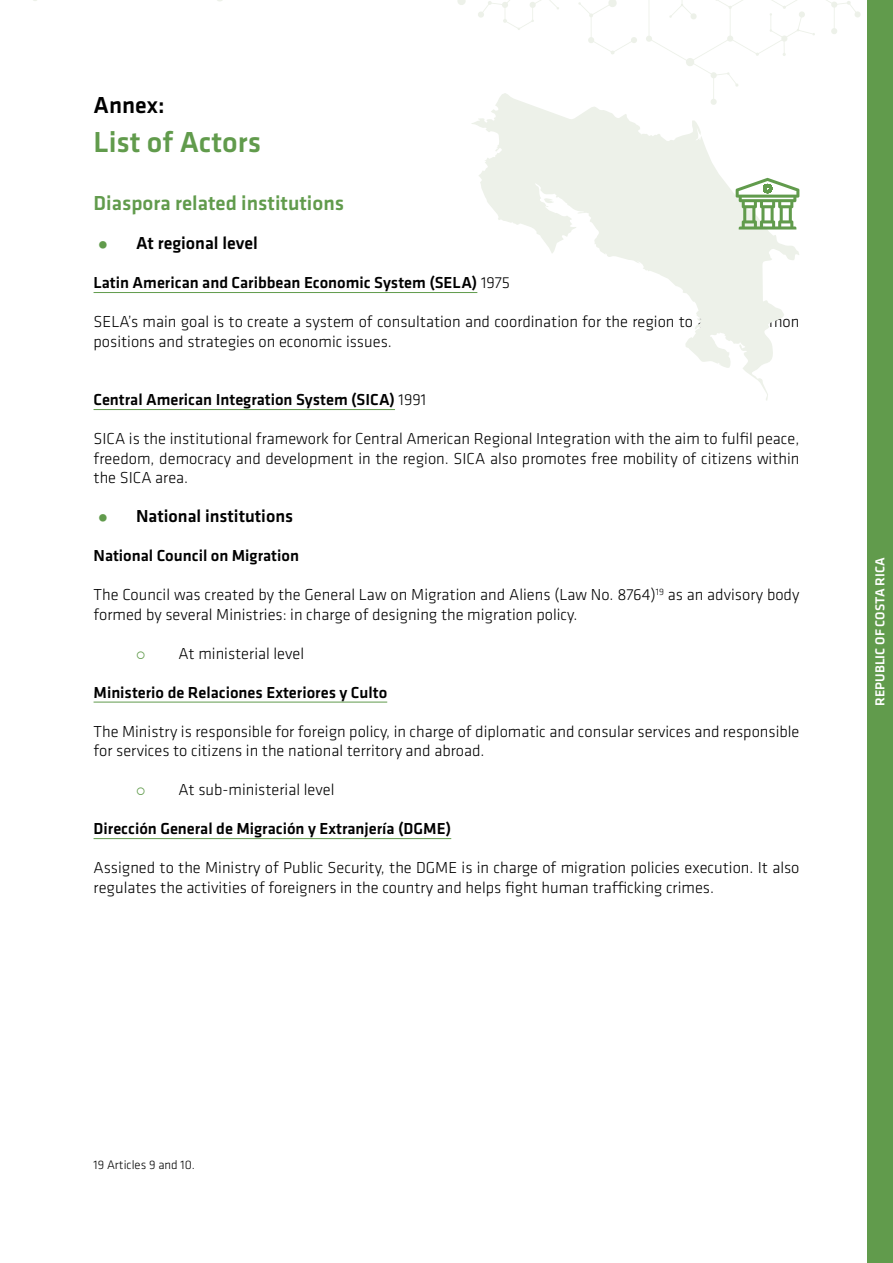
<style>
.page{position:relative;width:893px;height:1263px;background:#fff}
.page>*{position:absolute;margin:0;border:0;box-sizing:border-box;transform-origin:0 0}
.t1{font:500 30px "Klavika";color:#619b4c}
.t2{font:500 24px "Klavika";color:#000}
.t3{font:500 21px "Klavika";color:#619b4c}
.t4{font:500 18px "Klavika";color:#000}
.t5{font:300 16.5px/19.5px "Klavika";color:#000}
.t6{font:500 16.5px "Klavika";color:#000}
.t7{font:500 13.5px "Klavika";color:#fff}
.t8{font:300 12.75px "Klavika";color:#000}
.s1{color:#619b4c}
.s2{font-weight:300}
</style>
<div class="page">
<div style="left:867px;top:0;width:26px;height:1263px;background:#619b4c"></div>
<svg style="left:578px;top:0;width:59px;height:54px"></svg>
<svg style="left:457px;top:0;width:102px;height:30px"></svg>
<svg style="left:646px;top:0;width:215px;height:93px"></svg>
<hr style="left:94px;top:292px;width:383px;height:1px;background:#619b4c">
<hr style="left:94px;top:409px;width:301px;height:1px;background:#619b4c">
<hr style="left:94px;top:702px;width:293px;height:1px;background:#619b4c">
<hr style="left:94px;top:838px;width:357px;height:1px;background:#619b4c">
<svg style="left:471px;top:93px;width:328px;height:308px"></svg>
<svg style="left:736px;top:178px;width:63px;height:52px"></svg>
<h2 class="t2" style="left:94px;top:88px;width:73px">Annex:</h2>
<h1 class="t1" style="left:94px;top:121px;width:169px">List of Actors</h1>
<p class="t3" style="left:94px;top:189px;width:252px">Diaspora related institutions</p>
<p class="t4" style="left:94px;top:231px;width:166px"><span class="s1">•</span> At regional level</p>
<p class="t6" style="left:94px;top:271px;width:418px">Latin American and Caribbean Economic System (SELA) <span class="s2">1975</span></p>
<p class="t5" style="left:94px;top:312px;width:707px">SELA’s main goal is to create a system of consultation and coordination for the region to adopt common positions and strategies on economic issues.</p>
<p class="t6" style="left:94px;top:388px;width:334px">Central American Integration System (SICA) <span class="s2">1991</span></p>
<p class="t5" style="left:94px;top:429px;width:707px;text-align:justify">SICA is the institutional framework for Central American Regional Integration with the aim to fulfil peace, freedom, democracy and development in the region. SICA also promotes free mobility of citizens within the SICA area.</p>
<p class="t4" style="left:94px;top:504px;width:201px"><span class="s1">•</span> National institutions</p>
<p class="t6" style="left:94px;top:544px;width:207px">National Council on Migration</p>
<p class="t5" style="left:94px;top:585px;width:707px">The Council was created by the General Law on Migration and Aliens (Law No. 8764)<sup>19</sup> as an advisory body formed by several Ministries: in charge of designing the migration policy.</p>
<p class="t5" style="left:179px;top:643px;width:127px">At ministerial level</p>
<p class="t6" style="left:94px;top:681px;width:295px">Ministerio de Relaciones Exteriores y Culto</p>
<p class="t5" style="left:94px;top:721px;width:707px">The Ministry is responsible for foreign policy, in charge of diplomatic and consular services and responsible for services to citizens in the national territory and abroad.</p>
<p class="t5" style="left:179px;top:780px;width:157px">At sub-ministerial level</p>
<p class="t6" style="left:94px;top:817px;width:359px">Dirección General de Migración y Extranjería (DGME)</p>
<p class="t5" style="left:94px;top:858px;width:707px">Assigned to the Ministry of Public Security, the DGME is in charge of migration policies execution. It also regulates the activities of foreigners in the country and helps fight human trafficking crimes.</p>
<p class="t7" style="left:871px;top:706px;width:150px;rotate:-90deg">REPUBLIC OF COSTA RICA</p>
<p class="t8" style="left:94px;top:1157px;width:103px">19 Articles 9 and 10.</p>
</div>
